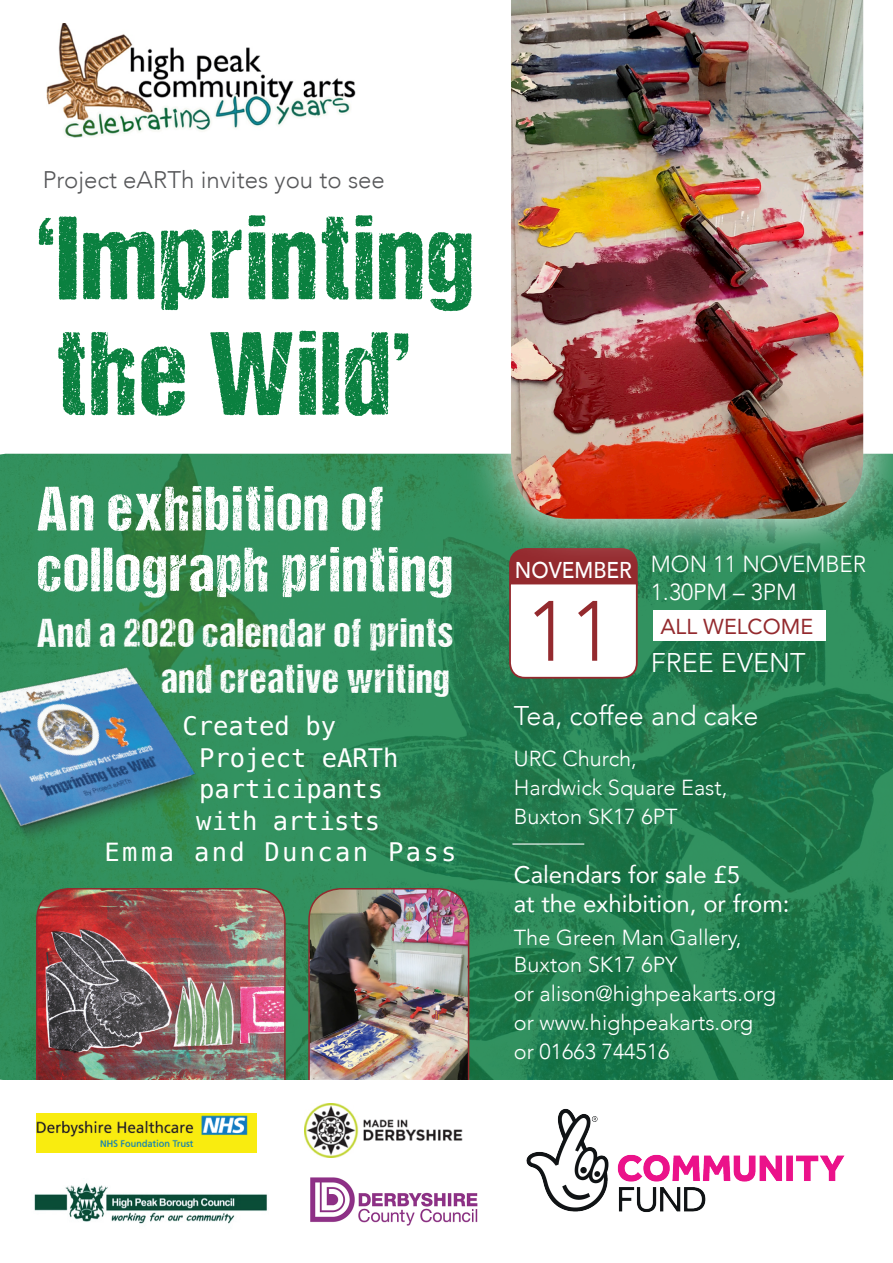
<style>
.page{position:relative;width:893px;height:1263px;background:#fff}
.page>*{position:absolute;margin:0;border:0;box-sizing:border-box;transform-origin:0 0}
.description{font:118.95px/115.5px "DCC Ash";letter-spacing:.025em;color:#0a803f}
.t1{font:300 84.45px "Avenir";color:#942a2e}
.description-2{font:63px/60.9px "DCC Ash";letter-spacing:.035em;color:#fff}
.description-3{font:40.5px/46.5px "DCC Ash";letter-spacing:.035em;color:#fff;text-align:right}
.description-4{font:300 27px "Avenir";color:#fff}
.date{font:300 27px "Avenir";color:#fff}
.description-5{font:25.5px/31.5px "Menlo";color:#fff}
.description-6{font:25.5px "Menlo";letter-spacing:.09em;color:#fff}
.description-7{font:24px/29px "Avenir";color:#fff}
.t2{font:300 24px "Avenir";color:#57585a}
.date-2{font:300 23.25px/27.9px "Avenir";color:#fff}
.t3{font:500 22.8px "Avenir";color:#fff;scale:.91 1}
.description-8{font:300 21.75px/29px "Avenir";color:#fff}
.description-9{font:21.6px "Avenir";color:#942a2e}
</style>
<div class="page">
<img style="left:0;top:454px;width:893px;height:626px">
<svg style="left:508px;top:566px;width:131px;height:113px"></svg>
<hr style="left:512px;top:843px;width:72px;height:2px;background:#fff">
<svg style="left:463px;top:0;width:430px;height:566px"></svg>
<img style="left:511px;top:0;width:352px;height:519px">
<img style="left:309px;top:889px;width:160px;height:191px">
<div style="left:308px;top:888px;width:161px;height:237px;border:2px solid #942a2e;border-radius:32px"></div>
<img style="left:39px;top:889px;width:246px;height:191px">
<div style="left:0;top:1080px;width:893px;height:183px;background:#fff"></div>
<img style="left:34px;top:1183px;width:233px;height:41px">
<img style="left:37px;top:1113px;width:219px;height:39px">
<img style="left:304px;top:1104px;width:159px;height:54px">
<img style="left:310px;top:1177px;width:166px;height:49px">
<img style="left:476px;top:1108px;width:369px;height:115px">
<img style="left:46px;top:24px;width:310px;height:113px">
<div style="left:653px;top:610px;width:173px;height:30px;background:#fff"></div>
<img style="left:0;top:584px;width:251px;height:349px">
<p class="t2" style="left:43px;top:165px;width:344px">Project eARTh invites you to see</p>
<p class="description" style="left:37px;top:199px;width:438px">‘Imprinting the Wild’</p>
<p class="description-2" style="left:37px;top:477px;width:417px">An exhibition of collograph printing</p>
<p class="description-3" style="left:37px;top:609px;width:418px">And a 2020 calendar of prints and creative writing</p>
<p class="description-5" style="left:199px;top:711px;width:201px;text-indent:-16px">Created by<br>Project eARTh participants</p>
<p class="description-5" style="left:196px;top:805px;width:186px">with artists</p>
<p class="description-6" style="left:105px;top:835px;width:353px">Emma and Duncan Pass</p>
<p class="t3" style="left:515px;top:550px;width:130px">NOVEMBER</p>
<p class="t1" style="left:526px;top:582px;width:89px">11</p>
<p class="date-2" style="left:651px;top:550px;width:217px">MON 11 NOVEMBER<br>1.30PM – 3PM</p>
<p class="description-9" style="left:660px;top:609px;width:154px">ALL WELCOME</p>
<p class="date" style="left:651px;top:646px;width:156px">FREE EVENT</p>
<p class="description-4" style="left:514px;top:699px;width:246px">Tea, coffee and cake</p>
<p class="description-8" style="left:514px;top:744px;width:215px">URC Church,<br>Hardwick Square East,<br>Buxton SK17 6PT</p>
<p class="description-7" style="left:514px;top:859px;width:277px">Calendars for sale £5<br>at the exhibition, or from:</p>
<p class="description-8" style="left:514px;top:923px;width:229px">The Green Man Gallery,</p>
<p class="description-8" style="left:514px;top:950px;width:264px">Buxton SK17 6PY<br>or alison@highpeakarts.org or www.highpeakarts.org or 01663 744516</p>
</div>
